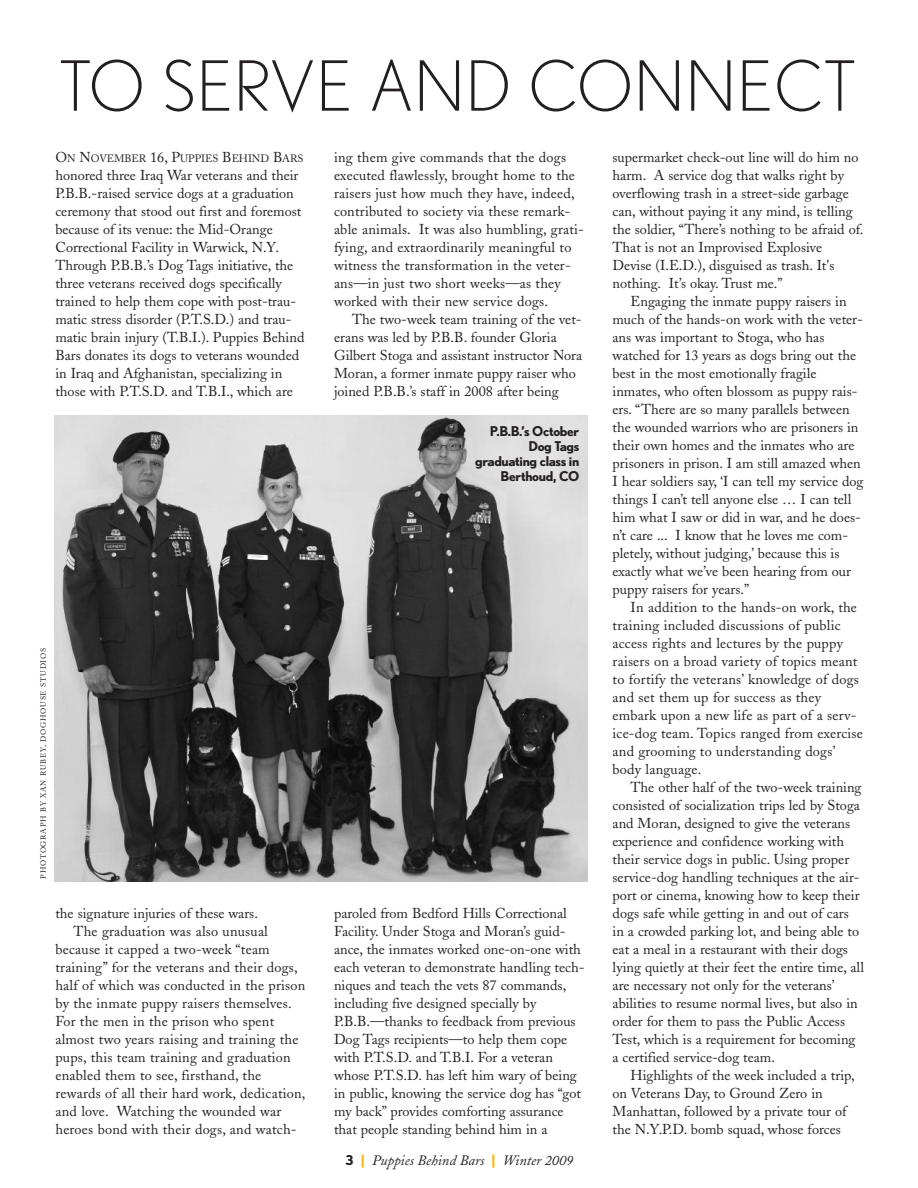
<style>
.page{position:relative;width:918px;height:1188px;background:#fff}
.page>*{position:absolute;margin:0;border:0;box-sizing:border-box;transform-origin:0 0}
.t1{font:300 69px "Nobel";letter-spacing:.02em;color:#231f20}
.t2{font:14.25px/18px "Adobe Caslon";color:#231f20}
.t3{font:italic 14.25px "Adobe Caslon";color:#231f20}
.t4{font:700 13.5px/15px "Nobel";letter-spacing:-.025em;color:#231f20;text-align:right}
.t5{font:10.65px "Adobe Caslon";color:#231f20}
.t6{font:7.5px "Adobe Caslon";letter-spacing:.1em;color:#231f20}
.s1{font-size:14.25px}
.s2{font-family:"Nobel";font-weight:700;font-style:normal;font-size:13.5px}
.s3{font-family:"Nobel";font-weight:700;font-style:normal;color:#fcb814}
</style>
<div class="page">
<img style="left:55px;top:415px;width:532px;height:467px">
<p class="t6" style="left:41px;top:879px;width:232px;rotate:-90deg">PHOTOGRAPH BY XAN RUBEY, DOGHOUSE STUDIOS</p>
<h1 class="t1" style="left:59px;top:47px;width:799px">TO SERVE AND CONNECT</h1>
<p class="t5" style="left:55px;top:154px;width:250px"><span class="s1">O</span>N <span class="s1">N</span>OVEMBER <span class="s1">16, P</span>UPPIES <span class="s1">B</span>EHIND <span class="s1">B</span>ARS</p>
<p class="t2" style="left:55px;top:168px;width:251px">honored three Iraq War veterans and their P.B.B.-raised service dogs at a graduation ceremony that stood out first and foremost because of its venue: the Mid-Orange Correctional Facility in Warwick, N.Y.<br>Through P.B.B.’s Dog Tags initiative, the three veterans received dogs specifically trained to help them cope with post-trau&shy;matic stress disorder (P.T.S.D.) and trau&shy;matic brain injury (T.B.I.). Puppies Behind Bars donates its dogs to veterans wounded in Iraq and Afghanistan, specializing in those with P.T.S.D. and T.B.I., which are</p>
<p class="t2" style="left:334px;top:150px;width:251px">ing them give commands that the dogs executed flawlessly, brought home to the raisers just how much they have, indeed, contributed to society via these remark&shy;able animals. It was also humbling, grati&shy;fying, and extraordinarily meaningful to witness the transformation in the veter&shy;ans—in just two short weeks—as they worked with their new service dogs.</p>
<p class="t2" style="left:334px;top:312px;width:250px;text-indent:18px">The two-week team training of the vet&shy;erans was led by P.B.B. founder Gloria Gilbert Stoga and assistant instructor Nora Moran, a former inmate puppy raiser who joined P.B.B.’s staff in 2008 after being</p>
<p class="t2" style="left:613px;top:150px;width:253px">supermarket check-out line will do him no harm. A service dog that walks right by overflowing trash in a street-side garbage can, without paying it any mind, is telling the soldier, “There’s nothing to be afraid of.<br>That is not an Improvised Explosive Devise (I.E.D.), disguised as trash. It's nothing. It’s okay. Trust me.”</p>
<p class="t2" style="left:613px;top:294px;width:252px;text-indent:18px">Engaging the inmate puppy raisers in much of the hands-on work with the veter&shy;ans was important to Stoga, who has watched for 13 years as dogs bring out the best in the most emotionally fragile inmates, who often blossom as puppy rais&shy;ers. “There are so many parallels between the wounded warriors who are prisoners in their own homes and the inmates who are prisoners in prison. I am still amazed when I hear soldiers say, ‘I can tell my service dog things I can’t tell anyone else … I can tell him what I saw or did in war, and he does&shy;n’t care ... I know that he loves me com&shy;pletely, without judging,’ because this is exactly what we’ve been hearing from our puppy raisers for years.”</p>
<p class="t2" style="left:613px;top:600px;width:252px;text-indent:18px">In addition to the hands-on work, the training included discussions of public access rights and lectures by the puppy raisers on a broad variety of topics meant to fortify the veterans’ knowledge of dogs and set them up for success as they embark upon a new life as part of a serv&shy;ice-dog team. Topics ranged from exercise and grooming to understanding dogs’ body language.</p>
<p class="t2" style="left:613px;top:780px;width:253px;text-indent:18px">The other half of the two-week training consisted of socialization trips led by Stoga and Moran, designed to give the veterans experience and confidence working with their service dogs in public. Using proper service-dog handling techniques at the air&shy;port or cinema, knowing how to keep their dogs safe while getting in and out of cars<br>in a crowded parking lot, and being able to eat a meal in a restaurant with their dogs lying quietly at their feet the entire time, all are necessary not only for the veterans’ abilities to resume normal lives, but also in order for them to pass the Public Access Test, which is a requirement for becoming a certified service-dog team.</p>
<p class="t2" style="left:613px;top:1068px;width:244px;text-indent:18px">Highlights of the week included a trip, on Veterans Day, to Ground Zero in Manhattan, followed by a private tour of the N.Y.P.D. bomb squad, whose forces</p>
<p class="t4" style="left:475px;top:424px;width:106px">P.B.B.’s October<br>Dog Tags graduating class in<br>Berthoud, CO</p>
<p class="t2" style="left:55px;top:906px;width:204px">the signature injuries of these wars.</p>
<p class="t2" style="left:73px;top:924px;width:196px">The graduation was also unusual</p>
<p class="t2" style="left:55px;top:942px;width:216px">because it capped a two-week “team</p>
<p class="t2" style="left:55px;top:960px;width:244px">training” for the veterans and their dogs,</p>
<p class="t2" style="left:55px;top:978px;width:251px">half of which was conducted in the prison</p>
<p class="t2" style="left:55px;top:996px;width:238px">by the inmate puppy raisers themselves.</p>
<p class="t2" style="left:55px;top:1014px;width:220px">For the men in the prison who spent</p>
<p class="t2" style="left:55px;top:1032px;width:244px">almost two years raising and training the</p>
<p class="t2" style="left:55px;top:1050px;width:237px">pups, this team training and graduation</p>
<p class="t2" style="left:55px;top:1068px;width:207px">enabled them to see, firsthand, the</p>
<p class="t2" style="left:55px;top:1086px;width:252px">rewards of all their hard work, dedication,</p>
<p class="t2" style="left:55px;top:1104px;width:227px">and love. Watching the wounded war</p>
<p class="t2" style="left:55px;top:1122px;width:243px">heroes bond with their dogs, and watch-</p>
<p class="t2" style="left:334px;top:906px;width:252px">paroled from Bedford Hills Correctional Facility. Under Stoga and Moran’s guid&shy;ance, the inmates worked one-on-one with each veteran to demonstrate handling tech&shy;niques and teach the vets 87 commands, including five designed specially by P.B.B.—thanks to feedback from previous Dog Tags recipients—to help them cope with P.T.S.D. and T.B.I. For a veteran whose P.T.S.D. has left him wary of being in public, knowing the service dog has “got my back” provides comforting assurance that people standing behind him in a</p>
<p class="t3" style="left:346px;top:1155px;width:229px"><span class="s2">3</span> <span class="s3">|</span> Puppies Behind Bars <span class="s3">|</span> Winter 2009</p>
</div>
